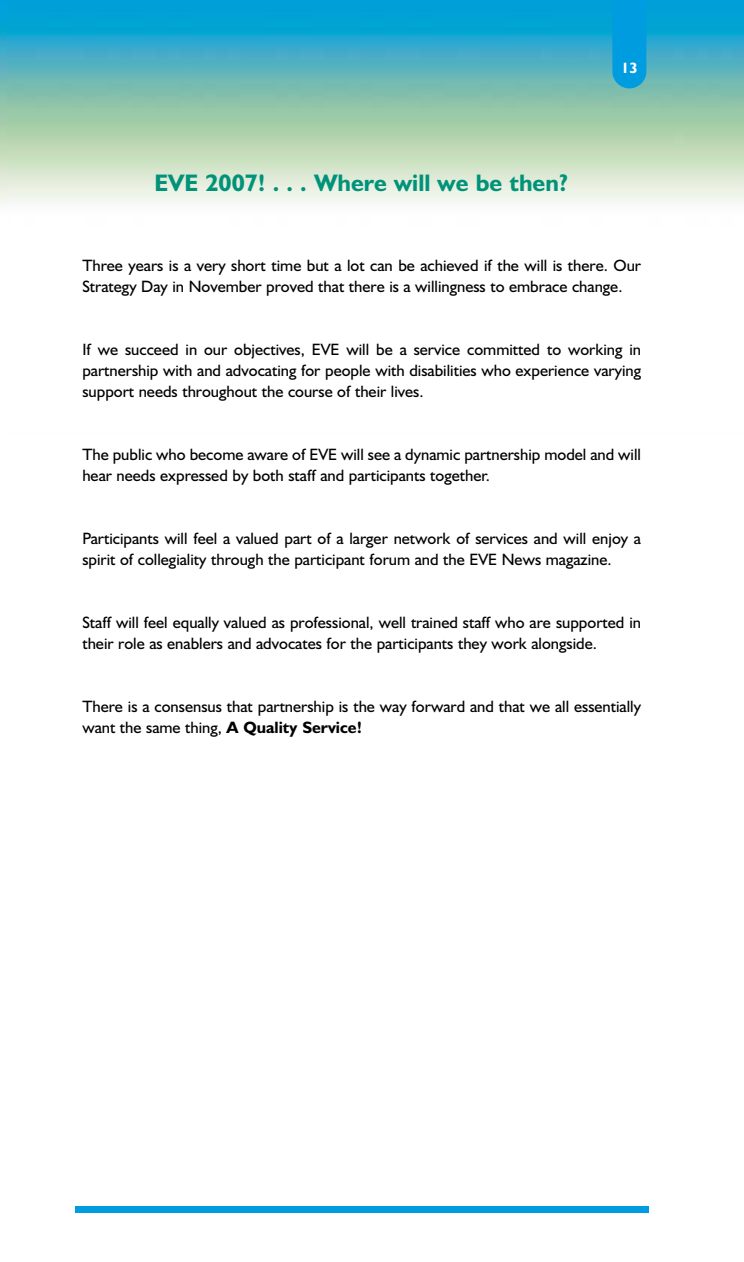
<style>
.page{position:relative;width:744px;height:1262px;background:#fff}
.page>*{position:absolute;margin:0;border:0;box-sizing:border-box;transform-origin:0 0}
.t1{font:700 24px "Humanist 521 BT";color:#009379}
.t2{font:16.5px/21px "Humanist 521 BT";color:#000}
.t3{font:700 15px "Humanist 521 BT";color:#fff}
.s1{font-weight:700}
</style>
<div class="page">
<img style="left:6px;top:0;width:738px;height:206px">
<img style="left:0;top:0;width:6px;height:206px">
<div style="left:612px;top:0;width:34px;height:88px;background:#009ce0"></div>
<div style="left:75px;top:1206px;width:573px;height:6px;background:#009ce0"></div>
<h1 class="t1" style="left:155px;top:173px;width:415px">EVE 2007! . . . Where will we be then?</h1>
<p class="t3" style="left:621px;top:62px;width:18px">13</p>
<p class="t2" style="left:82px;top:257px;width:560px">Three years is a very short time but a lot can be achieved if the will is there. Our<br>Strategy Day in November proved that there is a willingness to embrace change.</p>
<p class="t2" style="left:82px;top:341px;width:560px;text-align:justify">If we succeed in our objectives, EVE will be a service committed to working in partnership with and advocating for people with disabilities who experience varying support needs throughout the course of their lives.</p>
<p class="t2" style="left:82px;top:446px;width:560px">The public who become aware of EVE will see a dynamic partnership model and will hear needs expressed by both staff and participants together.</p>
<p class="t2" style="left:82px;top:530px;width:560px">Participants will feel a valued part of a larger network of services and will enjoy a spirit of collegiality through the participant forum and the EVE News magazine.</p>
<p class="t2" style="left:82px;top:614px;width:560px">Staff will feel equally valued as professional, well trained staff who are supported in their role as enablers and advocates for the participants they work alongside.</p>
<p class="t2" style="left:82px;top:698px;width:560px">There is a consensus that partnership is the way forward and that we all essentially want the same thing, <span class="s1">A Quality Service!</span></p>
</div>
